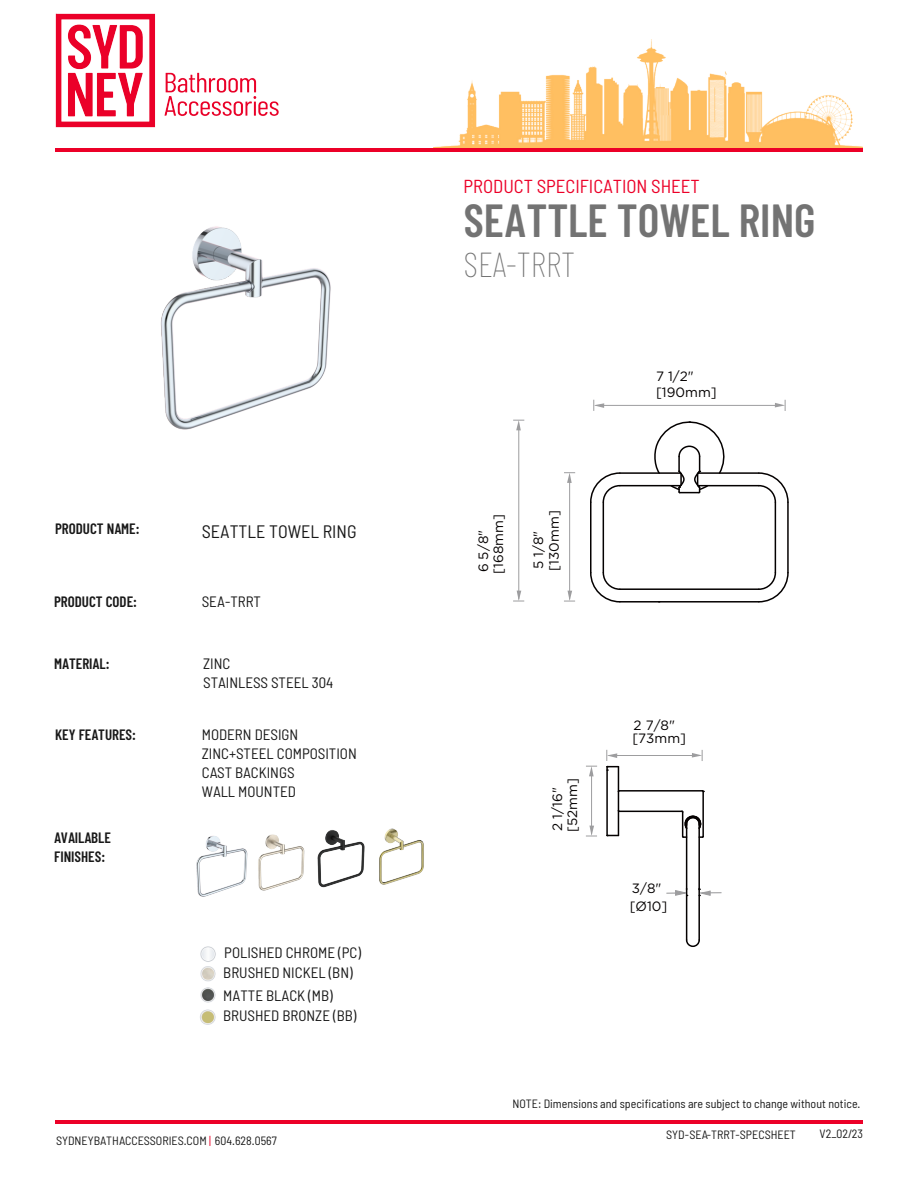
<style>
.page{position:relative;width:918px;height:1188px;background:#fff}
.page>*{position:absolute;margin:0;border:0;box-sizing:border-box;transform-origin:0 0}
.t1{font:600 46.35px "Barlow Condensed";color:#737373}
.t2{font:100 35.4px "Barlow Condensed";color:#737373}
.t3{font:semi-condensed 18.75px "Barlow";color:#ec0028}
.t4{font:semi-condensed 18px "Barlow";color:#181818}
.t5{font:semi-condensed 15px/19px "Barlow";color:#181818}
.t6{font:600 15px/19px "Barlow Condensed";color:#181818}
.t7{font:13.5px/15px "Gotham";color:#040000}
.t8{font:semi-condensed 12px "Barlow";color:#181818}
.s1{color:#ec0028}
</style>
<div class="page">
<hr style="left:55px;top:1120px;width:808px;height:4px;background:#ec0028">
<img style="left:55px;top:13px;width:224px;height:115px">
<hr style="left:55px;top:148px;width:808px;height:3px;background:#ec0028">
<img style="left:200px;top:946px;width:16px;height:57px">
<img style="left:200px;top:1009px;width:16px;height:16px">
<div style="left:202px;top:1011px;width:12px;height:12px;background:#c6bd76;border-radius:50%"></div>
<img style="left:161px;top:226px;width:170px;height:204px">
<hr style="left:620px;top:601px;width:139px;height:2px;background:#040000">
<hr style="left:620px;top:588px;width:139px;height:2px;background:#040000">
<hr style="left:590px;top:502px;width:2px;height:71px;background:#040000">
<hr style="left:603px;top:502px;width:1px;height:71px;background:#040000">
<hr style="left:775px;top:502px;width:1px;height:71px;background:#040000">
<hr style="left:787px;top:502px;width:2px;height:71px;background:#040000">
<hr style="left:698px;top:485px;width:61px;height:1px;background:#040000">
<hr style="left:620px;top:485px;width:61px;height:1px;background:#040000">
<hr style="left:620px;top:472px;width:61px;height:2px;background:#040000">
<hr style="left:698px;top:472px;width:61px;height:2px;background:#040000">
<hr style="left:606px;top:767px;width:2px;height:68px;background:#040000">
<hr style="left:686px;top:824px;width:1px;height:116px;background:#040000">
<hr style="left:698px;top:824px;width:2px;height:116px;background:#040000">
<hr style="left:702px;top:792px;width:2px;height:44px;background:#040000">
<hr style="left:619px;top:811px;width:63px;height:1px;background:#040000">
<hr style="left:619px;top:790px;width:83px;height:2px;background:#040000">
<svg style="left:590px;top:571px;width:31px;height:32px"></svg>
<svg style="left:590px;top:472px;width:31px;height:32px"></svg>
<svg style="left:757px;top:571px;width:32px;height:32px"></svg>
<svg style="left:757px;top:472px;width:32px;height:32px"></svg>
<svg style="left:685px;top:939px;width:15px;height:8px"></svg>
<svg style="left:680px;top:809px;width:24px;height:30px"></svg>
<svg style="left:654px;top:421px;width:75px;height:73px"></svg>
<img style="left:196px;top:836px;width:52px;height:61px">
<img style="left:258px;top:830px;width:98px;height:61px">
<img style="left:356px;top:828px;width:68px;height:57px">
<img style="left:434px;top:39px;width:429px;height:109px">
<hr style="left:608px;top:755px;width:85px;height:1px;background:#9d9d9f">
<svg style="left:692px;top:750px;width:11px;height:11px"></svg>
<svg style="left:607px;top:750px;width:14px;height:86px"></svg>
<hr style="left:595px;top:405px;width:181px;height:1px;background:#9d9d9f">
<svg style="left:775px;top:400px;width:11px;height:11px"></svg>
<svg style="left:594px;top:400px;width:10px;height:11px"></svg>
<hr style="left:519px;top:429px;width:1px;height:170px;background:#9d9d9f">
<svg style="left:513px;top:420px;width:11px;height:10px"></svg>
<svg style="left:513px;top:591px;width:11px;height:11px"></svg>
<hr style="left:569px;top:482px;width:1px;height:117px;background:#9d9d9f">
<svg style="left:564px;top:472px;width:11px;height:11px"></svg>
<svg style="left:564px;top:591px;width:11px;height:11px"></svg>
<hr style="left:591px;top:775px;width:1px;height:59px;background:#9d9d9f">
<svg style="left:586px;top:766px;width:11px;height:10px"></svg>
<svg style="left:586px;top:826px;width:11px;height:11px"></svg>
<svg style="left:666px;top:888px;width:22px;height:8px"></svg>
<svg style="left:698px;top:888px;width:23px;height:8px"></svg>
<p class="t6" style="left:55px;top:518px;width:86px">PRODUCT NAME:</p>
<p class="t4" style="left:202px;top:520px;width:156px">SEATTLE TOWEL RING</p>
<p class="t6" style="left:54px;top:591px;width:84px">PRODUCT CODE:</p>
<p class="t5" style="left:202px;top:591px;width:61px">SEA-TRRT</p>
<p class="t6" style="left:54px;top:654px;width:57px">MATERIAL:</p>
<p class="t5" style="left:203px;top:654px;width:132px">ZINC<br>STAINLESS STEEL 304</p>
<p class="t6" style="left:55px;top:725px;width:82px">KEY FEATURES:</p>
<p class="t5" style="left:202px;top:725px;width:156px">MODERN DESIGN<br>ZINC+STEEL COMPOSITION<br>CAST BACKINGS<br>WALL MOUNTED</p>
<p class="t6" style="left:54px;top:828px;width:58px">AVAILABLE<br>FINISHES:</p>
<p class="t5" style="left:223px;top:942px;width:139px;line-height:20px">POLISHED CHROME (PC)<br>BRUSHED NICKEL (BN)</p>
<p class="t5" style="left:223px;top:985px;width:135px;line-height:20.2px">MATTE BLACK (MB)<br>BRUSHED BRONZE (BB)</p>
<p class="t8" style="left:56px;top:1134px;width:222px">SYDNEYBATHACCESSORIES.COM <span class="s1">|</span> 604.628.0567</p>
<p class="t3" style="left:464px;top:175px;width:238px">PRODUCT SPECIFICATION SHEET</p>
<h1 class="t1" style="left:464px;top:191px;width:353px">SEATTLE TOWEL RING</h1>
<h2 class="t2" style="left:464px;top:239px;width:113px">SEA-TRRT</h2>
<p class="t7" style="left:476px;top:574px;width:61px;rotate:-90deg">6 5/8" [168mm]</p>
<p class="t7" style="left:530px;top:571px;width:62px;line-height:15.6px;rotate:-90deg">5 1/8" [130mm]</p>
<p class="t7" style="left:656px;top:368px;width:62px;line-height:16.2px">7 1/2" [190mm]</p>
<p class="t7" style="left:550px;top:832px;width:55px;rotate:-90deg">2 1/16" [52mm]</p>
<p class="t7" style="left:632px;top:718px;width:55px;line-height:13px">2 7/8" [73mm]</p>
<p class="t7" style="left:630px;top:879px;width:39px;line-height:18px">3/8" [Ø10]</p>
<p class="t8" style="left:512px;top:1096px;width:350px">NOTE: Dimensions and specifications are subject to change without notice.</p>
<p class="t8" style="left:666px;top:1127px;width:131px">SYD-SEA-TRRT-SPECSHEET</p>
<p class="t8" style="left:820px;top:1127px;width:45px">V2_02/23</p>
</div>
